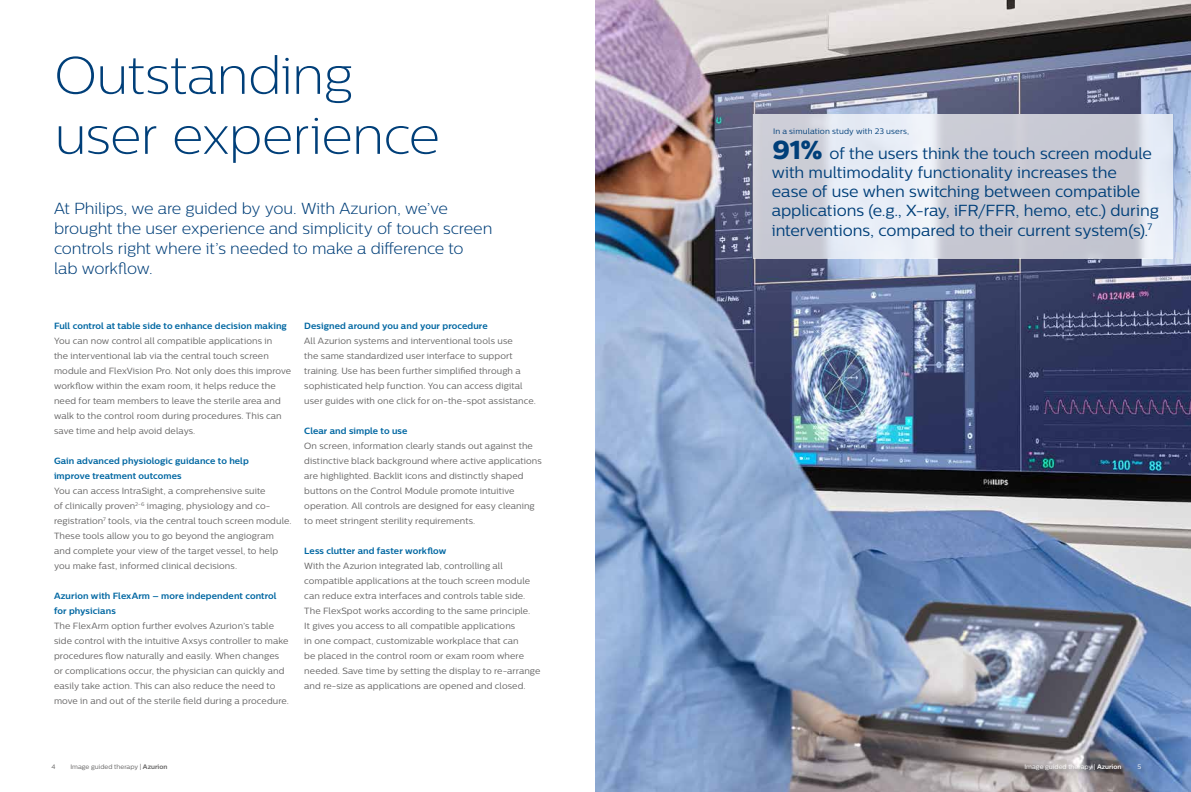
<style>
.page{position:relative;width:1191px;height:792px;background:#fff}
.page>*{position:absolute;margin:0;border:0;box-sizing:border-box;transform-origin:0 0}
.t1{font:53px/60px "Centrale Sans X Light";letter-spacing:-.015em;color:#003f79}
.t2{font:16px/19.2px "Centrale Sans";letter-spacing:-.005em;color:#003f79}
.t3{font:300 16px/20px "Centrale Sans";letter-spacing:-.005em;color:#003f79}
.t4{font:9px/15px "Centrale Sans";letter-spacing:.01em;color:#646363}
.t5{font:700 9px/15px "Centrale Sans";letter-spacing:.01em;color:#0067a2}
.t6{font:8px "Centrale Sans";letter-spacing:.015em;color:#003f79}
.t7{font:6.5px "Centrale Sans";color:#646363}
.t8{font:6.5px "Centrale Sans";color:#fff}
.s1{font-family:"Centrale Sans X Bold";font-size:26px}
.s2{font-weight:700}
</style>
<div class="page">
<img style="left:595px;top:0;width:596px;height:792px">
<svg style="left:753px;top:114px;width:420px;height:144px;background:#d2d5df"></svg>
<div style="left:1137px;top:764px;width:9px;height:11px;background:#5d80b5"></div>
<div style="left:1025px;top:764px;width:102px;height:12px;background:#000;opacity:.4"></div>
<h1 class="t1" style="left:55px;top:45px;width:387px">Outstanding user experience</h1>
<h2 class="t3" style="left:54px;top:198px;width:440px">At Philips, we are guided by you. With Azurion, we’ve brought the user experience and simplicity of touch screen controls right where it’s needed to make a difference to<br>lab workflow.</h2>
<p class="t5" style="left:54px;top:318px;width:234px">Full control at table side to enhance decision making</p>
<p class="t4" style="left:54px;top:333px;width:239px">You can now control all compatible applications in<br>the interventional lab via the central touch screen module and FlexVision Pro. Not only does this improve workflow within the exam room, it helps reduce the need for team members to leave the sterile area and walk to the control room during procedures. This can save time and help avoid delays.</p>
<p class="t5" style="left:54px;top:453px;width:196px">Gain advanced physiologic guidance to help improve treatment outcomes</p>
<p class="t4" style="left:54px;top:483px;width:239px">You can access IntraSight, a comprehensive suite<br>of clinically proven<sup>2-6</sup> imaging, physiology and co&shy;registration<sup>7</sup> tools, via the central touch screen module.<br>These tools allow you to go beyond the angiogram and complete your view of the target vessel, to help you make fast, informed clinical decisions.</p>
<p class="t5" style="left:54px;top:588px;width:224px">Azurion with FlexArm – more independent control for physicians</p>
<p class="t4" style="left:54px;top:618px;width:236px">The FlexArm option further evolves Azurion’s table side control with the intuitive Axsys controller to make procedures flow naturally and easily. When changes or complications occur, the physician can quickly and easily take action. This can also reduce the need to move in and out of the sterile field during a procedure.</p>
<p class="t5" style="left:304px;top:318px;width:185px">Designed around you and your procedure</p>
<p class="t4" style="left:304px;top:333px;width:233px">All Azurion systems and interventional tools use<br>the same standardized user interface to support training. Use has been further simplified through a sophisticated help function. You can access digital user guides with one click for on-the-spot assistance.</p>
<p class="t5" style="left:304px;top:423px;width:105px">Clear and simple to use</p>
<p class="t4" style="left:304px;top:438px;width:239px">On screen, information clearly stands out against the distinctive black background where active applications are highlighted. Backlit icons and distinctly shaped buttons on the Control Module promote intuitive operation. All controls are designed for easy cleaning to meet stringent sterility requirements.</p>
<p class="t5" style="left:304px;top:543px;width:143px">Less clutter and faster workflow</p>
<p class="t4" style="left:304px;top:558px;width:238px">With the Azurion integrated lab, controlling all compatible applications at the touch screen module can reduce extra interfaces and controls table side.<br>The FlexSpot works according to the same principle.<br>It gives you access to all compatible applications<br>in one compact, customizable workplace that can<br>be placed in the control room or exam room where needed. Save time by setting the display to re-arrange and re-size as applications are opened and closed.</p>
<p class="t6" style="left:773px;top:126px;width:137px">In a simulation study with 23 users,</p>
<p class="t2" style="left:772px;top:143px;width:388px"><span class="s1">91%</span> of the users think the touch screen module with multimodality functionality increases the<br>ease of use when switching between compatible applications (e.g., X-ray, iFR/FFR, hemo, etc.) during interventions, compared to their current system(s).<sup>7</sup></p>
<p class="t7" style="left:51px;top:763px;width:5px">4</p>
<p class="t7" style="left:70px;top:763px;width:99px">Image guided therapy | <span class="s2">Azurion</span></p>
<p class="t8" style="left:1024px;top:763px;width:99px">Image guided therapy | <span class="s2">Azurion</span></p>
<p class="t8" style="left:1137px;top:763px;width:5px">5</p>
</div>
